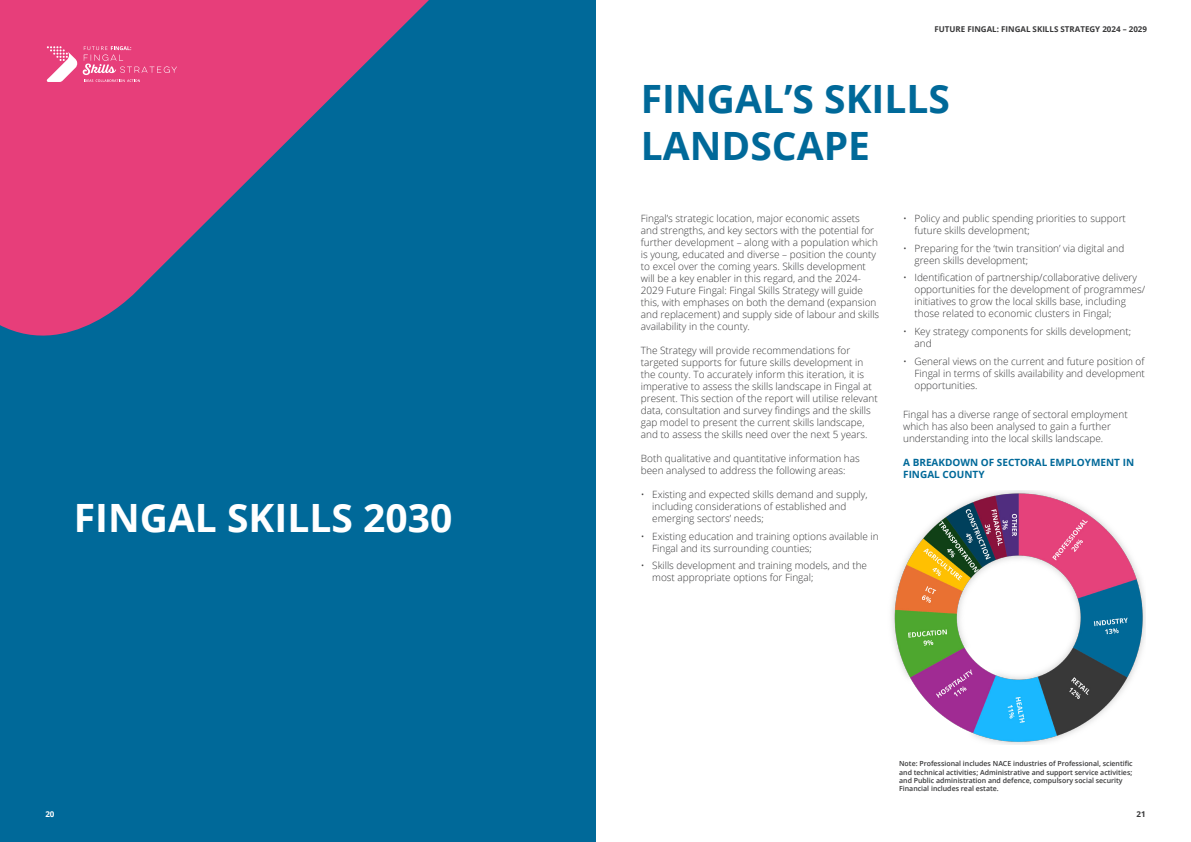
<style>
.page{position:relative;width:1191px;height:842px;background:#fff}
.page>*{position:absolute;margin:0;border:0;box-sizing:border-box;transform-origin:0 0}
.Page_Title{font:700 39px/46.8px "Open Sans";color:#006999}
.Page_Title-2{font:700 39px "Open Sans";color:#fff}
.Body_Text{font:300 10px/12px "Open Sans";color:#383839}
.Sub_heading_2{font:700 10px/12px "Open Sans";color:#006999}
.Page_numbers{font:700 8px "Open Sans";color:#383839}
.Page_Title-3{font:700 8px "Open Sans";color:#fff}
.Page_Title-4{font:700 8px "Open Sans";color:#383839}
.Chart_note{font:600 7px/8.4px "Open Sans";color:#383839}
</style>
<div class="page">
<div style="left:0;top:0;width:595px;height:842px;background:#006999"></div>
<svg style="left:0;top:0;width:429px;height:336px;fill:#e73e7a"></svg>
<img style="left:891px;top:490px;width:254px;height:254px">
<svg style="left:83px;top:46px;width:94px;height:36px;background:#e95287"></svg>
<svg style="left:47px;top:46px;width:30px;height:36px"></svg>
<p class="Page_numbers" style="left:934px;top:23px;width:214px">FUTURE FINGAL: FINGAL SKILLS STRATEGY 2024 – 2029</p>
<p class="Page_Title-2" style="left:74px;top:490px;width:380px">FINGAL SKILLS 2030</p>
<p class="Page_Title" style="left:641px;top:74px;width:311px">FINGAL’S SKILLS<br>LANDSCAPE</p>
<p class="Body_Text" style="left:641px;top:212px;width:240px">Fingal’s strategic location, major economic assets and strengths, and key sectors with the potential for further development – along with a population which is young, educated and diverse – position the county to excel over the coming years. Skills development will be a key enabler in this regard, and the 2024- 2029 Future Fingal: Fingal Skills Strategy will guide this, with emphases on both the demand (expansion and replacement) and supply side of labour and skills availability in the county.</p>
<p class="Body_Text" style="left:641px;top:344px;width:238px">The Strategy will provide recommendations for targeted supports for future skills development in the county. To accurately inform this iteration, it is imperative to assess the skills landscape in Fingal at present. This section of the report will utilise relevant data, consultation and survey findings and the skills gap model to present the current skills landscape, and to assess the skills need over the next 5 years.</p>
<p class="Body_Text" style="left:641px;top:452px;width:220px">Both qualitative and quantitative information has been analysed to address the following areas:</p>
<p class="Body_Text" style="left:652px;top:488px;width:217px;text-indent:-11px">• Existing and expected skills demand and supply, including considerations of established and emerging sectors’ needs;</p>
<p class="Body_Text" style="left:652px;top:530px;width:228px;text-indent:-11px">• Existing education and training options available in<br>Fingal and its surrounding counties;</p>
<p class="Body_Text" style="left:652px;top:559px;width:216px;text-indent:-11px">• Skills development and training models, and the most appropriate options for Fingal;</p>
<p class="Body_Text" style="left:914px;top:212px;width:213px;text-indent:-11px">• Policy and public spending priorities to support future skills development;</p>
<p class="Body_Text" style="left:914px;top:242px;width:211px;text-indent:-11px">• Preparing for the ‘twin transition’ via digital and green skills development;</p>
<p class="Body_Text" style="left:914px;top:271px;width:232px;text-indent:-11px">• Identification of partnership/collaborative delivery opportunities for the development of programmes/ initiatives to grow the local skills base, including those related to economic clusters in Fingal;</p>
<p class="Body_Text" style="left:914px;top:325px;width:218px;text-indent:-11px">• Key strategy components for skills development; and</p>
<p class="Body_Text" style="left:914px;top:355px;width:232px;text-align:justify;text-indent:-11px">• General views on the current and future position of Fingal in terms of skills availability and development opportunities.</p>
<p class="Body_Text" style="left:903px;top:408px;width:226px">Fingal has a diverse range of sectoral employment which has also been analysed to gain a further understanding into the local skills landscape.</p>
<p class="Sub_heading_2" style="left:903px;top:456px;width:232px">A BREAKDOWN OF SECTORAL EMPLOYMENT IN<br>FINGAL COUNTY</p>
<p class="Chart_note" style="left:899px;top:759px;width:235px">Note: Professional includes NACE industries of Professional, scientific and technical activities; Administrative and support service activities; and Public administration and defence, compulsory social security Financial includes real estate.</p>
<p class="Page_Title-3" style="left:45px;top:808px;width:11px">20</p>
<p class="Page_Title-4" style="left:1136px;top:808px;width:11px">21</p>
</div>
